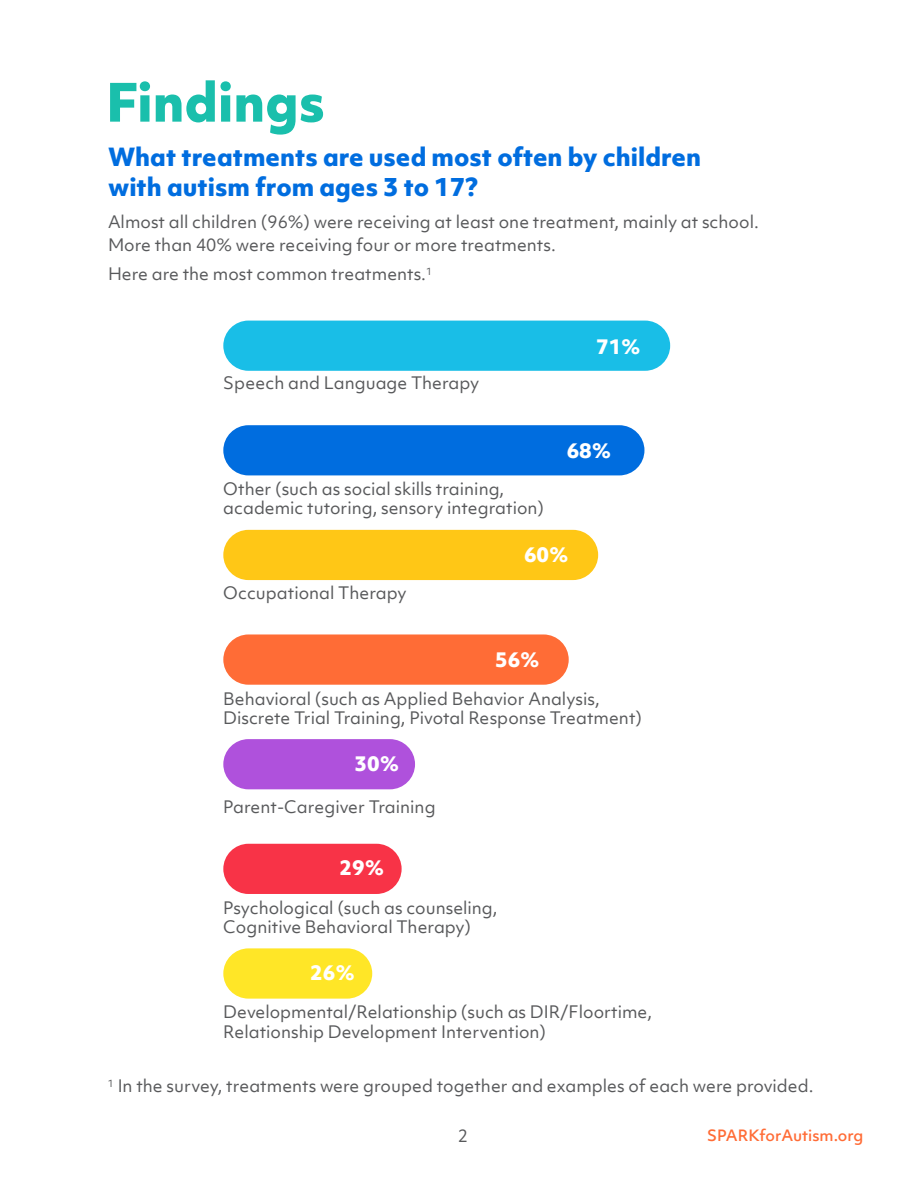
<style>
.page{position:relative;width:918px;height:1188px;background:#fff}
.page>*{position:absolute;margin:0;border:0;box-sizing:border-box;transform-origin:0 0}
.t1{font:800 51px "Objektiv Mk 1";color:#1abfac}
.t2{font:800 24px/30px "Objektiv Mk 1";color:#006ddf}
.t3{font:800 19.5px "Objektiv Mk 1";color:#fff}
.t4{font:16.5px/19.8px "Objektiv Mk 1";color:#58595b}
.t5{font:500 15px "Objektiv Mk 1";color:#ff6c36}
</style>
<div class="page">
<div style="left:223px;top:321px;width:447px;height:50px;background:#19bee7;border-radius:25px"></div>
<div style="left:223px;top:425px;width:421px;height:50px;background:#006ddf;border-radius:25px"></div>
<div style="left:223px;top:530px;width:375px;height:50px;background:#ffc716;border-radius:25px"></div>
<div style="left:223px;top:844px;width:179px;height:50px;background:#f83347;border-radius:25px"></div>
<div style="left:223px;top:948px;width:149px;height:51px;background:#ffe627;border-radius:25px"></div>
<div style="left:223px;top:634px;width:346px;height:51px;background:#ff6c36;border-radius:25px"></div>
<div style="left:223px;top:739px;width:192px;height:50px;background:#af51dc;border-radius:25px"></div>
<h1 class="t1" style="left:106px;top:66px;width:221px">Findings</h1>
<h2 class="t2" style="left:108px;top:141px;width:595px">What treatments are used most often by children with autism from ages 3 to 17?</h2>
<p class="t4" style="left:108px;top:211px;width:652px;line-height:22.5px">Almost all children (96%) were receiving at least one treatment, mainly at school.<br>More than 40% were receiving four or more treatments.</p>
<p class="t4" style="left:108px;top:264px;width:326px">Here are the most common treatments.<sup>1</sup></p>
<p class="t4" style="left:223px;top:373px;width:257px">Speech and Language Therapy</p>
<p class="t4" style="left:223px;top:478px;width:322px">Other (such as social skills training, academic tutoring, sensory integration)</p>
<p class="t3" style="left:596px;top:333px;width:46px">71%</p>
<p class="t3" style="left:567px;top:437px;width:46px">68%</p>
<p class="t4" style="left:223px;top:583px;width:185px">Occupational Therapy</p>
<p class="t3" style="left:524px;top:541px;width:46px">60%</p>
<p class="t3" style="left:495px;top:646px;width:46px">56%</p>
<p class="t4" style="left:223px;top:688px;width:420px">Behavioral (such as Applied Behavior Analysis,<br>Discrete Trial Training, Pivotal Response Treatment)</p>
<p class="t3" style="left:355px;top:750px;width:46px">30%</p>
<p class="t4" style="left:223px;top:797px;width:214px">Parent-Caregiver Training</p>
<p class="t3" style="left:340px;top:853px;width:46px">29%</p>
<p class="t4" style="left:223px;top:897px;width:276px">Psychological (such as counseling,<br>Cognitive Behavioral Therapy)</p>
<p class="t3" style="left:310px;top:959px;width:46px">26%</p>
<p class="t4" style="left:223px;top:1002px;width:430px">Developmental/Relationship (such as DIR/Floortime,<br>Relationship Development Intervention)</p>
<p class="t4" style="left:108px;top:1076px;width:707px"><sup>1</sup> In the survey, treatments were grouped together and examples of each were provided.</p>
<p class="t4" style="left:458px;top:1125px;width:12px">2</p>
<p class="t5" style="left:707px;top:1125px;width:158px">SPARKforAutism.org</p>
</div>
